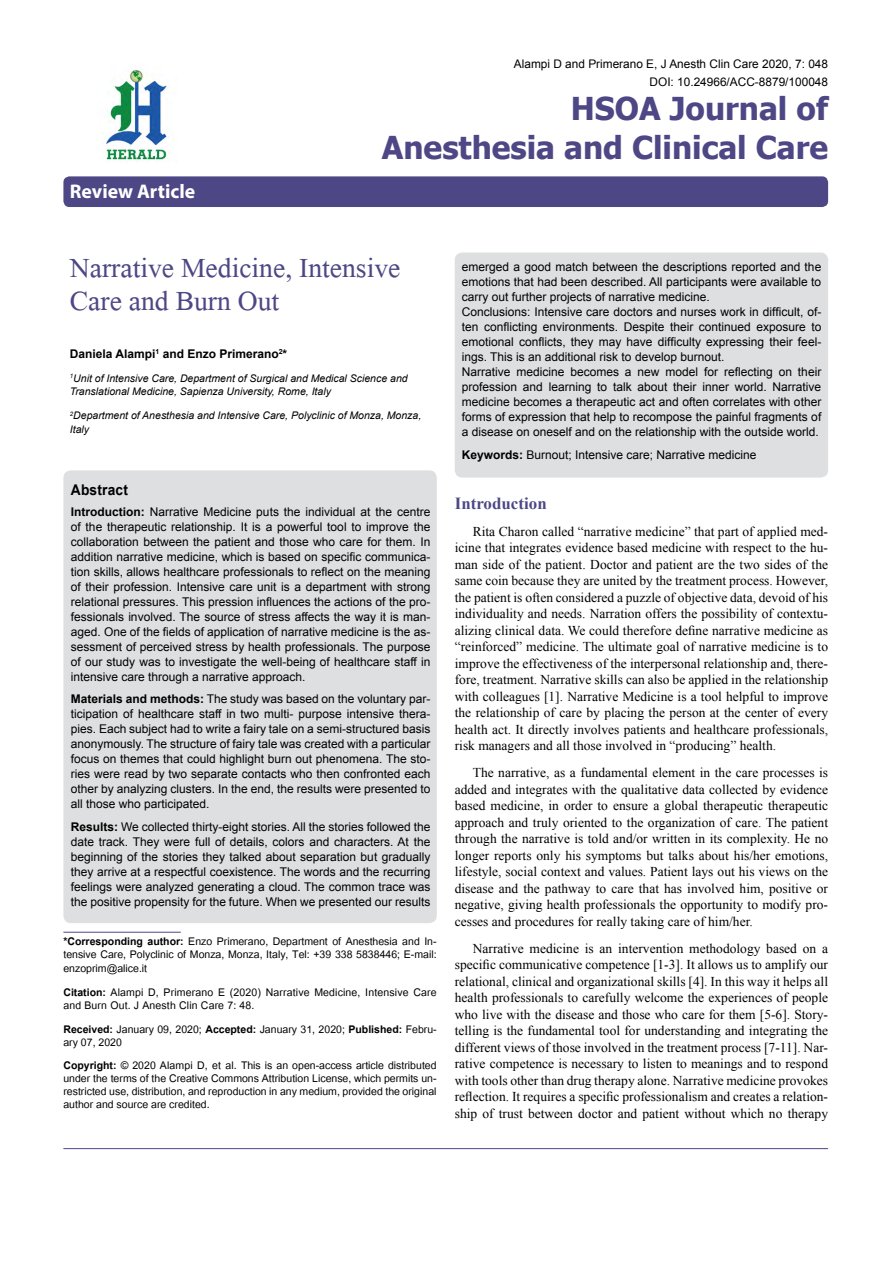
<style>
.page{position:relative;width:893px;height:1263px;background:#fff}
.page>*{position:absolute;margin:0;border:0;box-sizing:border-box;transform-origin:0 0}
.t1{font:41.25px/33px "Microsoft Himalaya";color:#4d4785}
.t2{font:700 31.5px/39px "Tahoma";color:#4d4785;text-align:right}
.t3{font:700 19.8px "Myriad Hebrew";color:#fff}
.t4{font:700 16.95px "Times New Roman";color:#4d4785}
.t5{font:700 14.85px "Arial";letter-spacing:.015em;color:#000;scale:.93 1}
.t6{font:14.7px/13.2px "Utsaah";color:#000;text-align:justify}
.t7{font:13.5px/16.5px "Times New Roman";color:#000;text-align:justify}
.t8{font:12px/15px "Arial";color:#000;text-align:justify}
.t9{font:700 12px "Arial";color:#000}
.t10{font:11.85px/18px "Arial";color:#000;text-align:right}
.t11{font:italic 10.5px/13.5px "Arial";color:#000}
.s1{font-weight:700}
</style>
<div class="page">
<div style="left:63px;top:176px;width:765px;height:31px;background:#4d4785;border-radius:6px"></div>
<hr style="left:63px;top:932px;width:118px;height:1px;background:#4d4785">
<img style="left:105px;top:70px;width:64px;height:92px">
<hr style="left:63px;top:1148px;width:765px;height:1px;background:#4d4785">
<div style="left:63px;top:470px;width:374px;height:453px;background:#dedfe0;border-radius:8px"></div>
<div style="left:455px;top:253px;width:373px;height:225px;background:#dedfe0;border-radius:8px"></div>
<h3 class="t3" style="left:70px;top:180px;width:127px">Review Article</h3>
<p class="t10" style="left:514px;top:55px;width:316px">Alampi D and Primerano E, J Anesth Clin Care 2020, 7: 048<br>DOI: 10.24966/ACC-8879/100048</p>
<h2 class="t2" style="left:382px;top:87px;width:448px">HSOA Journal of<br>Anesthesia and Clinical Care</h2>
<h1 class="t1" style="left:70px;top:246px;width:332px">Narrative Medicine, Intensive<br>Care and Burn Out</h1>
<p class="t9" style="left:70px;top:345px;width:219px">Daniela Alampi<sup>1</sup> and Enzo Primerano<sup>2</sup>*</p>
<p class="t11" style="left:70px;top:371px;width:339px"><sup>1</sup>Unit of Intensive Care, Department of Surgical and Medical Science and<br>Translational Medicine, Sapienza University, Rome, Italy</p>
<p class="t11" style="left:70px;top:409px;width:353px"><sup>2</sup>Department of Anesthesia and Intensive Care, Polyclinic of Monza, Monza,<br>Italy</p>
<p class="t5" style="left:71px;top:479px;width:63px">Abstract</p>
<p class="t8" style="left:71px;top:504px;width:361px"><span class="s1">Introduction:</span> Narrative Medicine puts the individual at the centre of the therapeutic relationship. It is a powerful tool to improve the collaboration between the patient and those who care for them. In addition narrative medicine, which is based on specific communica&shy;tion skills, allows healthcare professionals to reflect on the meaning of their profession. Intensive care unit is a department with strong relational pressures. This pression influences the actions of the pro&shy;fessionals involved. The source of stress affects the way it is man&shy;aged. One of the fields of application of narrative medicine is the as&shy;sessment of perceived stress by health professionals. The purpose of our study was to investigate the well-being of healthcare staff in intensive care through a narrative approach.</p>
<p class="t8" style="left:71px;top:691px;width:361px"><span class="s1">Materials and methods:</span> The study was based on the voluntary par&shy;ticipation of healthcare staff in two multi- purpose intensive thera&shy;pies. Each subject had to write a fairy tale on a semi-structured basis anonymously. The structure of fairy tale was created with a particular focus on themes that could highlight burn out phenomena. The sto&shy;ries were read by two separate contacts who then confronted each other by analyzing clusters. In the end, the results were presented to all those who participated.</p>
<p class="t8" style="left:71px;top:819px;width:361px"><span class="s1">Results:</span> We collected thirty-eight stories. All the stories followed the date track. They were full of details, colors and characters. At the beginning of the stories they talked about separation but gradually they arrive at a respectful coexistence. The words and the recurring feelings were analyzed generating a cloud. The common trace was the positive propensity for the future. When we presented our results</p>
<p class="t6" style="left:63px;top:936px;width:375px"><span class="s1">*Corresponding author:</span> Enzo Primerano, Department of Anesthesia and In&shy;tensive Care, Polyclinic of Monza, Monza, Italy, Tel: +39 338 5838446; E-mail: enzoprim@alice.it</p>
<p class="t6" style="left:63px;top:986px;width:375px"><span class="s1">Citation:</span> Alampi D, Primerano E (2020) Narrative Medicine, Intensive Care and Burn Out. J Anesth Clin Care 7: 48.</p>
<p class="t6" style="left:63px;top:1024px;width:375px"><span class="s1">Received:</span> January 09, 2020; <span class="s1">Accepted:</span> January 31, 2020; <span class="s1">Published:</span> Febru&shy;ary 07, 2020</p>
<p class="t6" style="left:63px;top:1059px;width:375px"><span class="s1">Copyright:</span> © 2020 Alampi D, et al. This is an open-access article distributed under the terms of the Creative Commons Attribution License, which permits un&shy;restricted use, distribution, and reproduction in any medium, provided the original author and source are credited.</p>
<p class="t8" style="left:462px;top:260px;width:361px;text-align:left">emerged a good match between the descriptions reported and the emotions that had been described. All participants were available to carry out further projects of narrative medicine.<br>Conclusions: Intensive care doctors and nurses work in difficult, of&shy;ten conflicting environments. Despite their continued exposure to emotional conflicts, they may have difficulty expressing their feel&shy;ings. This is an additional risk to develop burnout.<br>Narrative medicine becomes a new model for reflecting on their profession and learning to talk about their inner world. Narrative medicine becomes a therapeutic act and often correlates with other forms of expression that help to recompose the painful fragments of a disease on oneself and on the relationship with the outside world.</p>
<p class="t8" style="left:462px;top:447px;width:296px"><span class="s1">Keywords:</span> Burnout; Intensive care; Narrative medicine</p>
<h3 class="t4" style="left:455px;top:491px;width:93px">Introduction</h3>
<p class="t7" style="left:455px;top:523px;width:375px;text-indent:18px">Rita Charon called “narrative medicine” that part of applied med&shy;icine that integrates evidence based medicine with respect to the hu&shy;man side of the patient. Doctor and patient are the two sides of the same coin because they are united by the treatment process. However, the patient is often considered a puzzle of objective data, devoid of his individuality and needs. Narration offers the possibility of contextu&shy;alizing clinical data. We could therefore define narrative medicine as “reinforced” medicine. The ultimate goal of narrative medicine is to improve the effectiveness of the interpersonal relationship and, there&shy;fore, treatment. Narrative skills can also be applied in the relationship with colleagues [1]. Narrative Medicine is a tool helpful to improve the relationship of care by placing the person at the center of every health act. It directly involves patients and healthcare professionals, risk managers and all those involved in “producing” health.</p>
<p class="t7" style="left:455px;top:764px;width:375px;text-indent:18px">The narrative, as a fundamental element in the care processes is added and integrates with the qualitative data collected by evidence based medicine, in order to ensure a global therapeutic therapeutic approach and truly oriented to the organization of care. The patient through the narrative is told and/or written in its complexity. He no longer reports only his symptoms but talks about his/her emotions, lifestyle, social context and values. Patient lays out his views on the disease and the pathway to care that has involved him, positive or negative, giving health professionals the opportunity to modify pro&shy;cesses and procedures for really taking care of him/her.</p>
<p class="t7" style="left:455px;top:940px;width:375px;text-indent:18px">Narrative medicine is an intervention methodology based on a specific communicative competence [1-3]. It allows us to amplify our relational, clinical and organizational skills [4]. In this way it helps all health professionals to carefully welcome the experiences of people who live with the disease and those who care for them [5-6]. Story&shy;telling is the fundamental tool for understanding and integrating the different views of those involved in the treatment process [7-11]. Nar&shy;rative competence is necessary to listen to meanings and to respond with tools other than drug therapy alone. Narrative medicine provokes reflection. It requires a specific professionalism and creates a relation&shy;ship of trust between doctor and patient without which no therapy</p>
</div>
